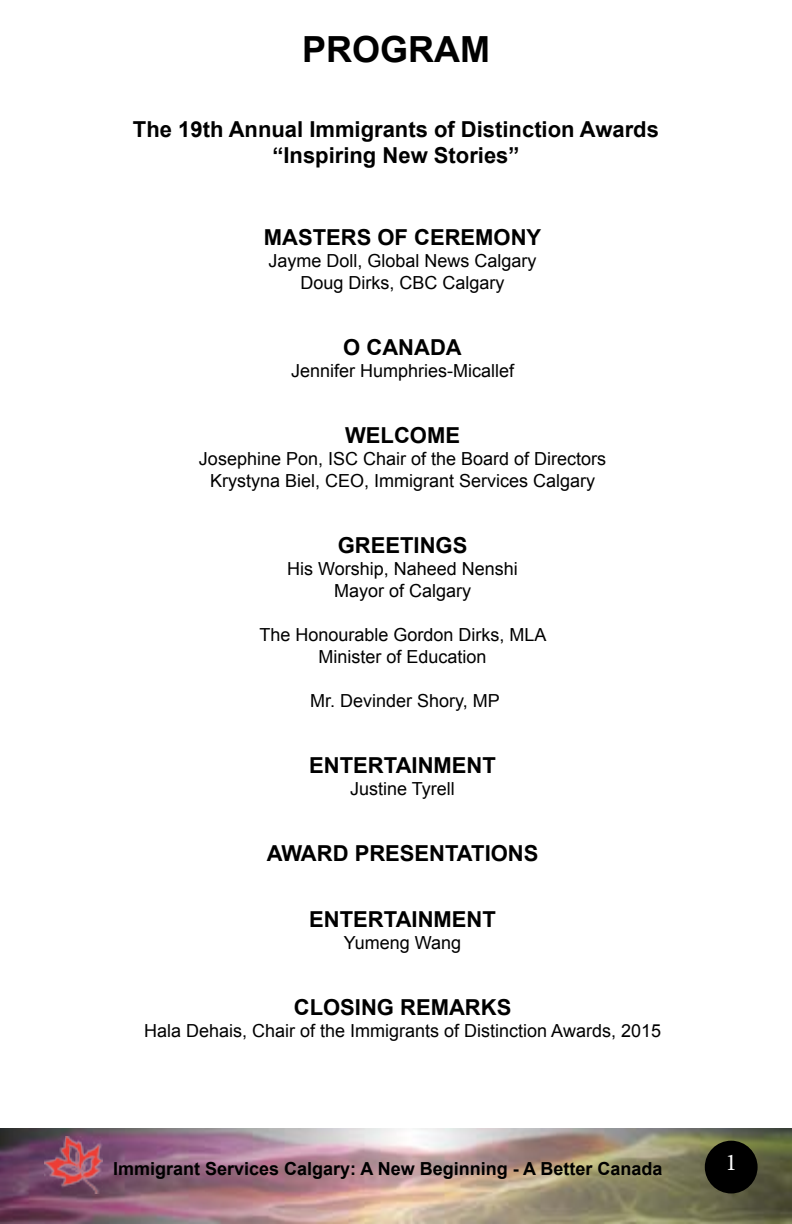
<style>
.page{position:relative;width:792px;height:1224px;background:#fff}
.page>*{position:absolute;margin:0;border:0;box-sizing:border-box;transform-origin:0 0}
.t1{font:700 36px "Arial";color:#000}
.t2{font:24px "Minion Pro";color:#fff}
.t3{font:700 22px/26.4px "Arial";color:#000;text-align:center}
.t4{font:18px/22px "Arial";color:#000;text-align:center}
.t5{font:700 18px "Arial";color:#000}
</style>
<div class="page">
<img style="left:0;top:1128px;width:792px;height:96px">
<img style="left:102px;top:1136px;width:24px;height:57px">
<svg style="left:707px;top:1141px;width:53px;height:52px"></svg>
<img style="left:44px;top:1136px;width:58px;height:57px">
<div style="left:705px;top:1141px;width:53px;height:52px;background:#000;border-radius:50%"></div>
<h1 class="t1" style="left:302px;top:26px;width:189px">PROGRAM</h1>
<p class="t3" style="left:133px;top:116px;width:527px">The 19th Annual Immigrants of Distinction Awards “Inspiring New Stories”</p>
<p class="t3" style="left:264px;top:224px;width:279px">MASTERS OF CEREMONY</p>
<p class="t4" style="left:269px;top:250px;width:270px">Jayme Doll, Global News Calgary<br>Doug Dirks, CBC Calgary</p>
<p class="t3" style="left:343px;top:334px;width:120px">O CANADA</p>
<p class="t4" style="left:291px;top:360px;width:225px">Jennifer Humphries-Micallef</p>
<p class="t3" style="left:345px;top:422px;width:116px">WELCOME</p>
<p class="t4" style="left:199px;top:448px;width:409px">Josephine Pon, ISC Chair of the Board of Directors<br>Krystyna Biel, CEO, Immigrant Services Calgary</p>
<p class="t3" style="left:338px;top:532px;width:131px">GREETINGS</p>
<p class="t4" style="left:287px;top:558px;width:232px">His Worship, Naheed Nenshi<br>Mayor of Calgary</p>
<p class="t4" style="left:260px;top:624px;width:289px">The Honourable Gordon Dirks, MLA<br>Minister of Education</p>
<p class="t4" style="left:310px;top:690px;width:191px">Mr. Devinder Shory, MP</p>
<p class="t3" style="left:309px;top:752px;width:188px">ENTERTAINMENT</p>
<p class="t4" style="left:350px;top:778px;width:106px">Justine Tyrell</p>
<p class="t3" style="left:267px;top:840px;width:273px">AWARD PRESENTATIONS</p>
<p class="t3" style="left:309px;top:906px;width:188px">ENTERTAINMENT</p>
<p class="t4" style="left:344px;top:932px;width:119px">Yumeng Wang</p>
<p class="t3" style="left:294px;top:994px;width:219px">CLOSING REMARKS</p>
<p class="t4" style="left:144px;top:1020px;width:518px">Hala Dehais, Chair of the Immigrants of Distinction Awards, 2015</p>
<p class="t5" style="left:113px;top:1156px;width:551px">Immigrant Services Calgary: A New Beginning - A Better Canada</p>
<h2 class="t2" style="left:725px;top:1146px;width:13px">1</h2>
<p class="t5" style="left:137px;top:1156px;width:551px">Immigrant Services C lgary: A New Beginning - A B tter Canada</p>
</div>
